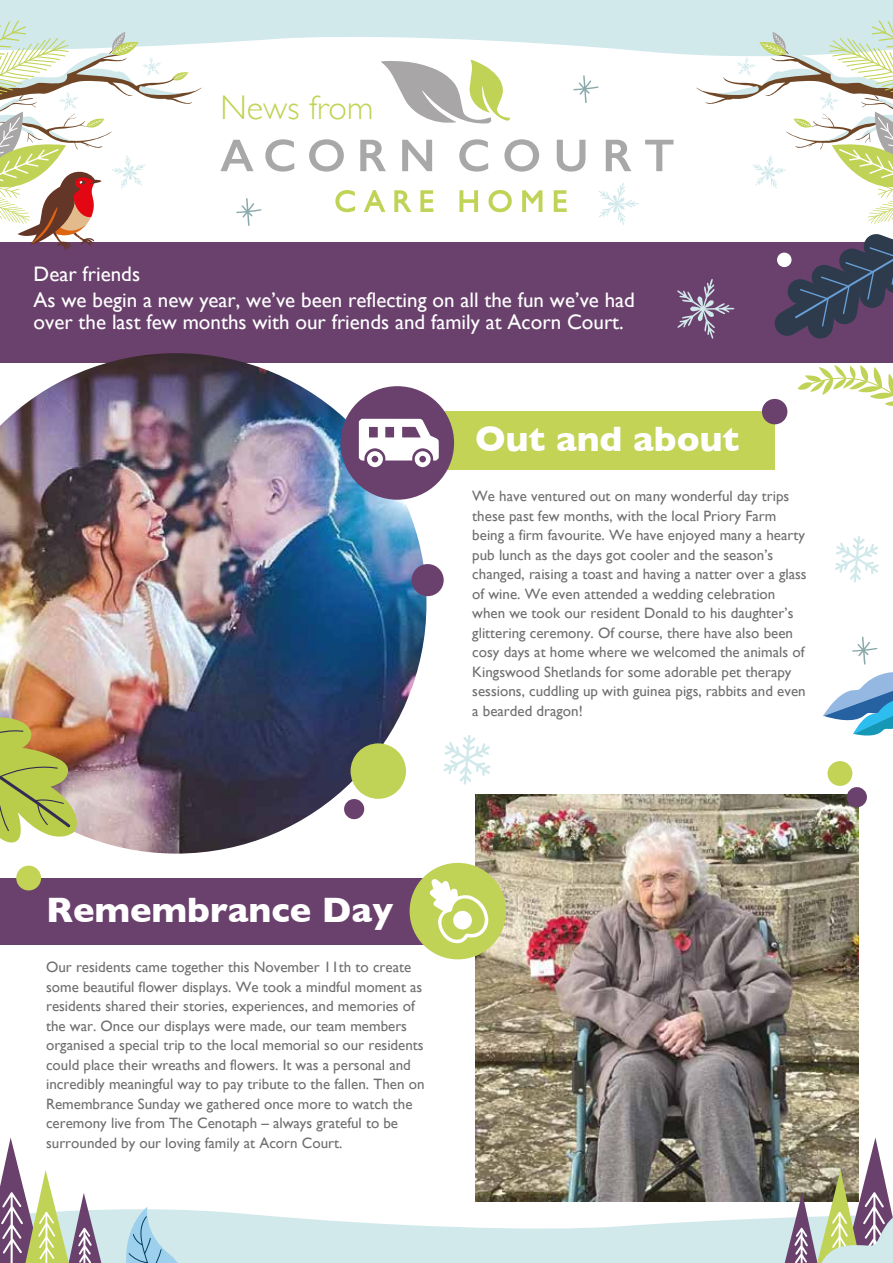
<style>
.page{position:relative;width:893px;height:1263px;background:#fff}
.page>*{position:absolute;margin:0;border:0;box-sizing:border-box;transform-origin:0 0}
.t1{font:700 36px "Gill Sans";color:#fff}
.t2{font:300 34.2px "Gill Sans";color:#c1d355}
.t3{font:21px/25.5px "Gill Sans";color:#fff}
.t4{font:15px/19.5px "Gill Sans";color:#706f6f}
</style>
<div class="page">
<svg style="left:105px;top:1201px;width:676px;height:62px;fill:#d1e9eb"></svg>
<svg style="left:0;top:0;width:893px;height:60px;fill:#d1e9eb"></svg>
<img style="left:475px;top:794px;width:384px;height:407px">
<div style="left:0;top:243px;width:893px;height:120px;background:#6a416d"></div>
<div style="left:360px;top:412px;width:415px;height:58px;background:#c2d356"></div>
<img style="left:0;top:353px;width:426px;height:500px">
<div style="left:827px;top:761px;width:25px;height:25px;background:#c2d356;border-radius:50%"></div>
<div style="left:344px;top:799px;width:20px;height:20px;background:#6a416d;border-radius:50%"></div>
<div style="left:847px;top:787px;width:20px;height:20px;background:#6a416d;border-radius:50%"></div>
<div style="left:412px;top:564px;width:32px;height:32px;background:#6a416d;border-radius:50%"></div>
<div style="left:341px;top:386px;width:113px;height:114px;background:#6a416d;border-radius:50%"></div>
<div style="left:351px;top:743px;width:55px;height:56px;background:#c1d356;border-radius:50%"></div>
<div style="left:762px;top:399px;width:25px;height:25px;background:#6a416d;border-radius:50%"></div>
<svg style="left:0;top:717px;width:80px;height:133px"></svg>
<svg style="left:773px;top:234px;width:120px;height:105px"></svg>
<svg style="left:0;top:1138px;width:105px;height:125px"></svg>
<svg style="left:781px;top:1137px;width:112px;height:126px"></svg>
<svg style="left:823px;top:636px;width:70px;height:100px"></svg>
<svg style="left:573px;top:75px;width:26px;height:28px"></svg>
<svg style="left:236px;top:198px;width:26px;height:28px"></svg>
<svg style="left:599px;top:183px;width:40px;height:42px"></svg>
<svg style="left:677px;top:279px;width:58px;height:60px"></svg>
<svg style="left:443px;top:735px;width:48px;height:50px"></svg>
<svg style="left:835px;top:536px;width:44px;height:47px"></svg>
<svg style="left:124px;top:1207px;width:70px;height:56px"></svg>
<svg style="left:798px;top:365px;width:95px;height:41px"></svg>
<svg style="left:0;top:20px;width:202px;height:231px"></svg>
<svg style="left:696px;top:20px;width:197px;height:204px"></svg>
<div style="left:0;top:878px;width:426px;height:66px;background:#6a416d"></div>
<div style="left:16px;top:866px;width:25px;height:24px;background:#c2d356;border-radius:50%"></div>
<div style="left:410px;top:863px;width:96px;height:96px;background:#c1d356;border-radius:50%"></div>
<svg style="left:429px;top:879px;width:60px;height:65px"></svg>
<svg style="left:220px;top:140px;width:34px;height:31px"></svg>
<svg style="left:265px;top:139px;width:29px;height:33px"></svg>
<svg style="left:309px;top:139px;width:35px;height:33px"></svg>
<svg style="left:360px;top:140px;width:26px;height:31px"></svg>
<svg style="left:402px;top:140px;width:30px;height:31px"></svg>
<svg style="left:459px;top:139px;width:29px;height:33px"></svg>
<svg style="left:504px;top:139px;width:35px;height:33px"></svg>
<svg style="left:557px;top:140px;width:28px;height:32px"></svg>
<svg style="left:606px;top:140px;width:25px;height:31px"></svg>
<svg style="left:645px;top:140px;width:28px;height:31px"></svg>
<svg style="left:335px;top:190px;width:20px;height:22px"></svg>
<svg style="left:364px;top:190px;width:21px;height:22px"></svg>
<svg style="left:394px;top:190px;width:18px;height:22px"></svg>
<svg style="left:420px;top:190px;width:13px;height:22px"></svg>
<svg style="left:459px;top:190px;width:19px;height:22px"></svg>
<svg style="left:488px;top:190px;width:24px;height:22px"></svg>
<svg style="left:522px;top:190px;width:20px;height:22px"></svg>
<svg style="left:554px;top:190px;width:13px;height:22px"></svg>
<svg style="left:381px;top:60px;width:129px;height:64px"></svg>
<svg style="left:359px;top:419px;width:80px;height:48px"></svg>
<h2 class="t2" style="left:220px;top:80px;width:154px">News from</h2>
<h3 class="t3" style="left:34px;top:261px;width:603px">Dear friends<br>As we begin a new year, we’ve been reflecting on all the fun we’ve had</h3>
<h3 class="t3" style="left:34px;top:309px;width:592px">over the last few months with our friends and family at Acorn Court.</h3>
<h1 class="t1" style="left:475px;top:410px;width:266px">Out and about</h1>
<p class="t4" style="left:472px;top:486px;width:336px">We have ventured out on many wonderful day trips these past few months, with the local Priory Farm being a firm favourite. We have enjoyed many a hearty pub lunch as the days got cooler and the season’s changed, raising a toast and having a natter over a glass of wine. We even attended a wedding celebration when we took our resident Donald to his daughter’s glittering ceremony. Of course, there have also been cosy days at home where we welcomed the animals of Kingswood Shetlands for some adorable pet therapy sessions, cuddling up with guinea pigs, rabbits and even a bearded dragon!</p>
<h1 class="t1" style="left:46px;top:882px;width:348px">Remembrance Day</h1>
<p class="t4" style="left:46px;top:957px;width:380px">Our residents came together this November 11th to create some beautiful flower displays. We took a mindful moment as residents shared their stories, experiences, and memories of the war. Once our displays were made, our team members organised a special trip to the local memorial so our residents could place their wreaths and flowers. It was a personal and incredibly meaningful way to pay tribute to the fallen. Then on Remembrance Sunday we gathered once more to watch the ceremony live from The Cenotaph – always grateful to be surrounded by our loving family at Acorn Court.</p>
</div>
